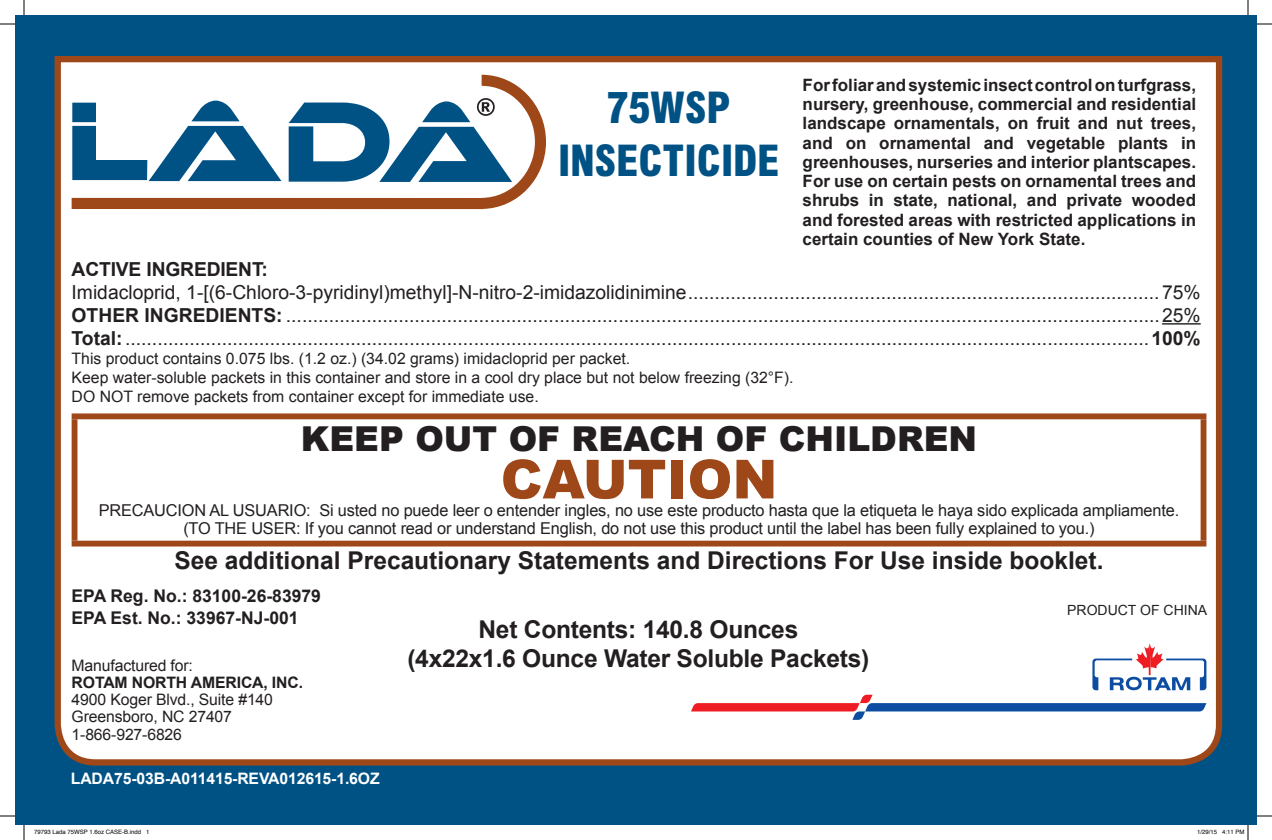
<style>
.page{position:relative;width:1272px;height:840px;background:#fff}
.page>*{position:absolute;margin:0;border:0;box-sizing:border-box;transform-origin:0 0}
.t1{font:900 53.9px "Arial";color:#9e4718}
.t2{font:800 condensed 43.8px/52.6px "Arial";color:#005285;text-align:center}
.t3{font:900 34.3px "Arial";color:#231f20}
.t4{font:700 24.5px/29.5px "Arial";color:#231f20;text-align:center}
.t5{font:19.3px/23.1px "Arial";color:#231f20;text-align:justify}
.t6{font:700 19.3px "Arial";letter-spacing:-.01em;color:#231f20}
.t7{font:700 17.5px/21px "Arial";color:#231f20}
.t8{font:700 17px/19.3px "Arial";color:#231f20;text-align:justify}
.t9{font:16.3px "Arial";letter-spacing:-.01em;color:#231f20}
.t10{font:15.8px/18.9px "Arial";color:#231f20}
.t11{font:700 15.8px "Arial";letter-spacing:-.01em;color:#fff}
.t12{font:700 15.8px "Arial";letter-spacing:-.01em;color:#231f20}
.t13{font:14px "Arial";color:#231f20}
.t14{font:6px "Helvetica";color:#000}
.s1{font-weight:700}
</style>
<div class="page">
<div style="left:15px;top:15px;width:1242px;height:810px;background:#005285"></div>
<div style="left:54px;top:56px;width:1169px;height:710px;background:#fff"></div>
<svg style="left:691px;top:643px;width:515px;height:77px;background:#e6e3eb"></svg>
<svg style="left:72px;top:75px;width:474px;height:134px;fill:#fff"></svg>
<hr style="left:1162px;top:323px;width:39px;height:2px;background:#231f20">
<div style="left:75px;top:416px;width:1129px;height:128px;background:#fff"></div>
<div style="left:72px;top:413px;width:1134px;height:6px;background:#9e4718"></div>
<div style="left:72px;top:419px;width:5px;height:122px;background:#9e4718"></div>
<div style="left:1201px;top:419px;width:5px;height:122px;background:#9e4718"></div>
<div style="left:72px;top:541px;width:1134px;height:6px;background:#9e4718"></div>
<svg style="left:0;top:23px;width:15px;height:2px"></svg>
<svg style="left:1257px;top:23px;width:15px;height:2px"></svg>
<svg style="left:0;top:815px;width:15px;height:2px"></svg>
<svg style="left:1257px;top:815px;width:15px;height:2px"></svg>
<svg style="left:23px;top:0;width:2px;height:15px"></svg>
<svg style="left:23px;top:825px;width:2px;height:15px"></svg>
<svg style="left:1247px;top:0;width:2px;height:15px"></svg>
<svg style="left:1247px;top:825px;width:2px;height:15px"></svg>
<h2 class="t2" style="left:558px;top:81px;width:223px">75WSP<br>INSECTICIDE</h2>
<p class="t8" style="left:803px;top:76px;width:395px">For foliar and systemic insect control on turfgrass, nursery, greenhouse, commercial and residential landscape ornamentals, on fruit and nut trees, and on ornamental and vegetable plants in greenhouses, nurseries and interior plantscapes.<br>For use on certain pests on ornamental trees and shrubs in state, national, and private wooded and forested areas with restricted applications in certain counties of New York State.</p>
<p class="t6" style="left:72px;top:256px;width:198px">ACTIVE INGREDIENT:</p>
<p class="t5" style="left:72px;top:281px;width:1131px">Imidacloprid, 1-[(6-Chloro-3-pyridinyl)methyl]-N-nitro-2-imidazolidinimine........................................................................................75% <span class="s1">OTHER INGREDIENTS:</span> ...................................................................................................................................................................25% <span class="s1">Total:</span>...............................................................................................................................................................................................<span class="s1">100%</span></p>
<p class="t10" style="left:72px;top:349px;width:723px">This product contains 0.075 lbs. (1.2 oz.) (34.02 grams) imidacloprid per packet.<br>Keep water-soluble packets in this container and store in a cool dry place but not below freezing (32°F).<br>DO NOT remove packets from container except for immediate use.</p>
<h3 class="t3" style="left:301px;top:414px;width:678px">KEEP OUT OF REACH OF CHILDREN</h3>
<h1 class="t1" style="left:501px;top:440px;width:278px">CAUTION</h1>
<p class="t9" style="left:183px;top:517px;width:913px">(TO THE USER: If you cannot read or understand English, do not use this product until the label has been fully explained to you.)</p>
<p class="t4" style="left:175px;top:546px;width:930px">See additional Precautionary Statements and Directions For Use inside booklet.</p>
<p class="t9" style="left:99px;top:500px;width:1082px">PRECAUCION AL USUARIO: Si usted no puede leer o entender ingles, no use este producto hasta que la etiqueta le haya sido explicada ampliamente.</p>
<p class="t7" style="left:72px;top:586px;width:251px">EPA Reg. No.: 83100-26-83979<br>EPA Est. No.: 33967-NJ-001</p>
<p class="t10" style="left:72px;top:656px;width:123px">Manufactured for:</p>
<p class="t12" style="left:72px;top:672px;width:233px">ROTAM NORTH AMERICA, INC.</p>
<p class="t10" style="left:72px;top:691px;width:203px;line-height:17.1px">4900 Koger Blvd., Suite #140<br>Greensboro, NC 27407<br>1-866-927-6826</p>
<p class="t11" style="left:71px;top:768px;width:310px">LADA75-03B-A011415-REVA012615-1.6OZ</p>
<p class="t4" style="left:407px;top:615px;width:464px">Net Contents: 140.8 Ounces<br>(4x22x1.6 Ounce Water Soluble Packets)</p>
<p class="t13" style="left:1067px;top:601px;width:142px">PRODUCT OF CHINA</p>
<p class="t14" style="left:34px;top:827px;width:117px">79793 Lada 75WSP 1.6oz CASE-B.indd 1</p>
<p class="t14" style="left:1197px;top:827px;width:49px">1/29/15 4:11 PM</p>
</div>
